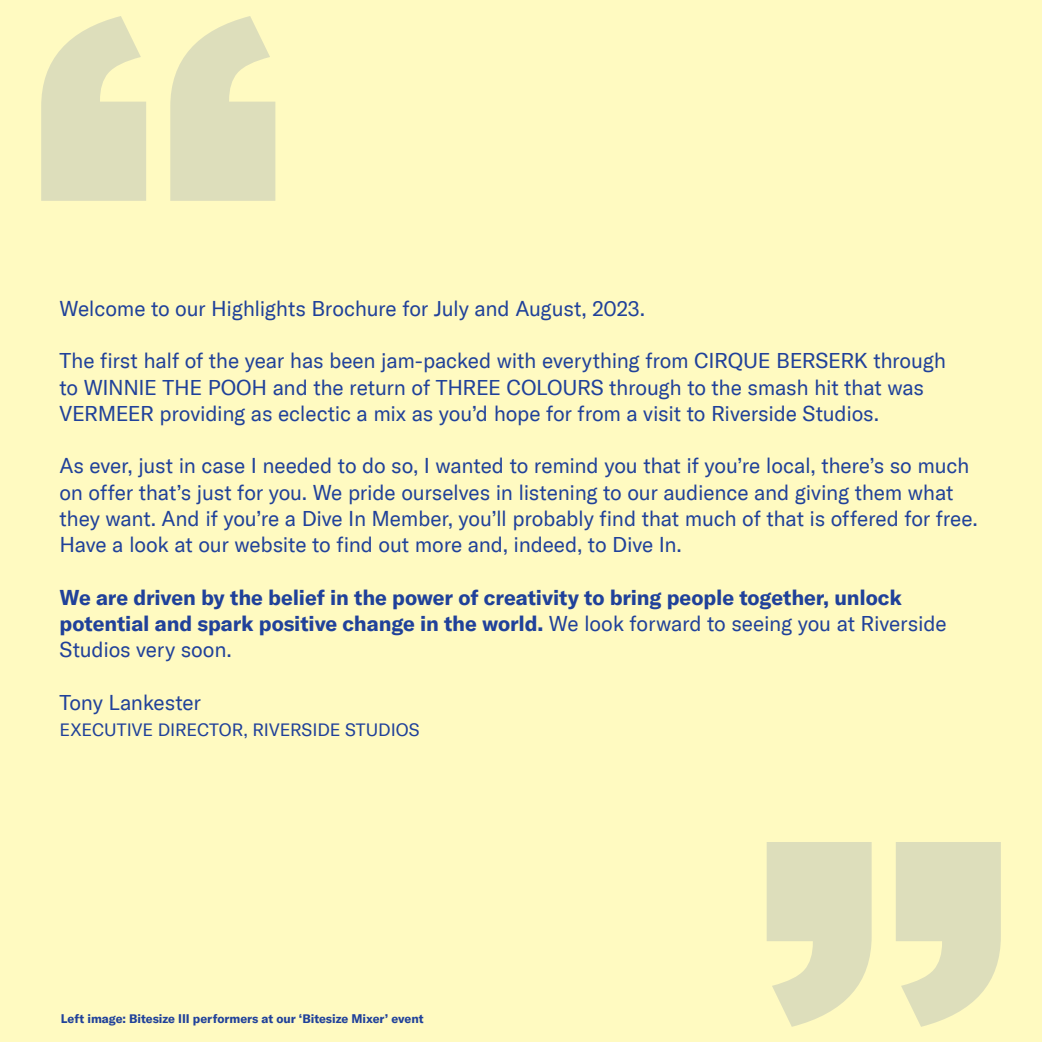
<style>
.page{position:relative;width:1042px;height:1042px;background:#fffac1}
.page>*{position:absolute;margin:0;border:0;box-sizing:border-box;transform-origin:0 0}
.t1{font:900 525px "GT America";color:#20419a}
.t2{font:21px/26.2px "GT America";letter-spacing:-.01em;color:#20419a}
.t3{font:700 21px/26.2px "GT America";letter-spacing:-.005em;color:#20419a}
.t4{font:17.5px "GT America";letter-spacing:-.005em;color:#20419a}
.t5{font:700 12.25px "GT America";color:#20419a}
.s1{font-weight:400}
</style>
<div class="page">
<h1 class="t1" style="left:15px;top:-118px;width:288px">“</h1>
<p class="t2" style="left:60px;top:295px;width:587px">Welcome to our Highlights Brochure for July and August, 2023.</p>
<p class="t2" style="left:60px;top:348px;width:888px">The first half of the year has been jam-packed with everything from CIRQUE BERSERK through to WINNIE THE POOH and the return of THREE COLOURS through to the smash hit that was<br>VERMEER providing as eclectic a mix as you’d hope for from a visit to Riverside Studios.</p>
<p class="t2" style="left:60px;top:453px;width:920px">As ever, just in case I needed to do so, I wanted to remind you that if you’re local, there’s so much on offer that’s just for you. We pride ourselves in listening to our audience and giving them what they want. And if you’re a Dive In Member, you’ll probably find that much of that is offered for free.<br>Have a look at our website to find out more and, indeed, to Dive In.</p>
<p class="t3" style="left:60px;top:584px;width:888px">We are driven by the belief in the power of creativity to bring people together, unlock potential and spark positive change in the world. <span class="s1">We look forward to seeing you at Riverside<br>Studios very soon.</span></p>
<p class="t2" style="left:60px;top:689px;width:143px">Tony Lankester</p>
<p class="t4" style="left:60px;top:719px;width:362px">EXECUTIVE DIRECTOR, RIVERSIDE STUDIOS</p>
<p class="t5" style="left:61px;top:1010px;width:364px">Left image: Bitesize III performers at our ‘Bitesize Mixer’ event</p>
<h1 class="t1" style="left:740px;top:690px;width:288px">”</h1>
</div>
